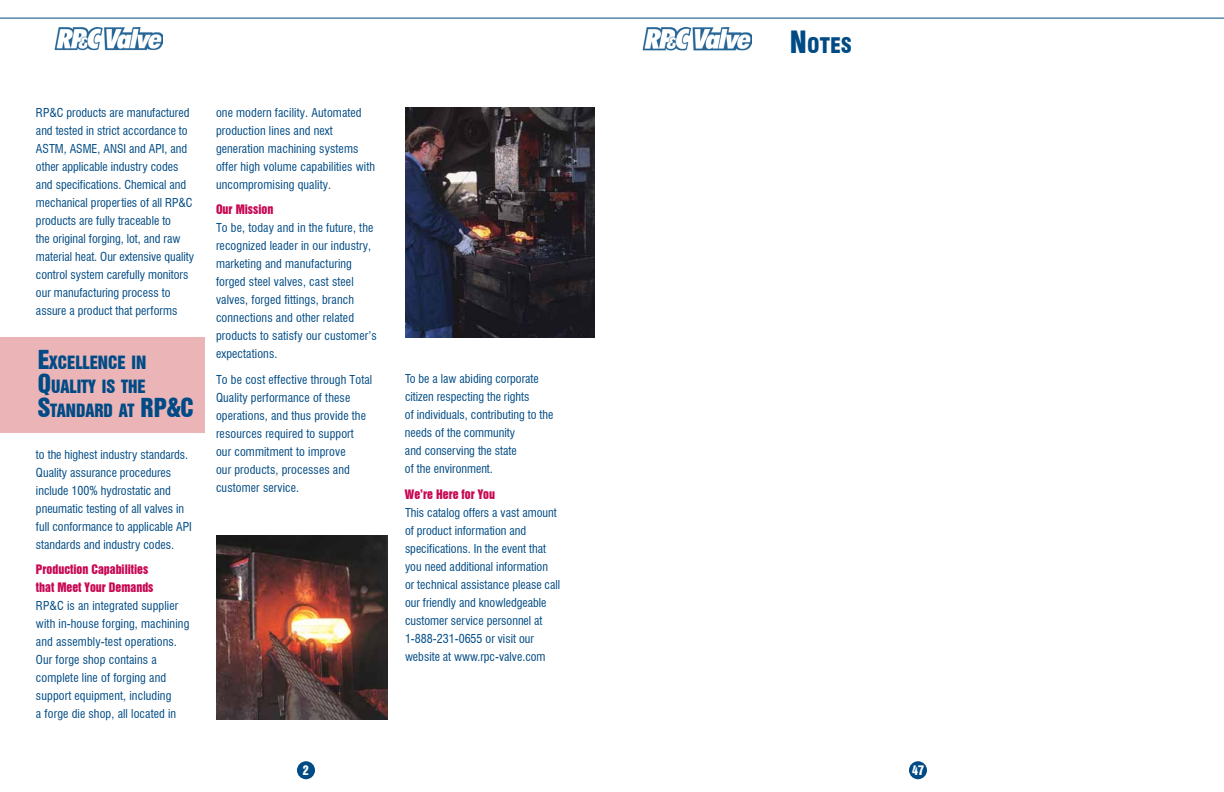
<style>
.page{position:relative;width:1224px;height:792px;background:#fff}
.page>*{position:absolute;margin:0;border:0;box-sizing:border-box;transform-origin:0 0}
.t1{font:900 condensed 21px "Swiss 721 BT";color:#004b85}
.t2{font:16.8px/24px "Swiss 921 BT Regular A";color:#004b85}
.t3{font:condensed 12px/18px "Swiss 721 BT";color:#004b85}
.t4{font:12px/18px "Swiss 921 BT Regular A";color:#c80752}
.t5{font:12px "Swiss 921 BT Regular A";color:#fff}
.s1{font-size:24px}
.s2{font-size:30px}
</style>
<div class="page">
<div style="left:297px;top:761px;width:18px;height:18px;background:#004b85;border-radius:50%"></div>
<hr style="left:0;top:18px;width:612px;height:1px;background:#004b85">
<div style="left:0;top:337px;width:205px;height:96px;background:#ebb5b8"></div>
<img style="left:216px;top:535px;width:172px;height:185px">
<img style="left:405px;top:108px;width:189px;height:229px">
<div style="left:909px;top:761px;width:18px;height:18px;background:#004b85;border-radius:50%"></div>
<hr style="left:612px;top:18px;width:612px;height:1px;background:#004b85">
<img style="left:54px;top:27px;width:109px;height:23px">
<img style="left:643px;top:27px;width:108px;height:23px">
<p class="t3" style="left:36px;top:104px;width:160px">RP&amp;C products are manufactured and tested in strict accordance to<br>ASTM, ASME, ANSI and API, and other applicable industry codes and specifications. Chemical and mechanical properties of all RP&amp;C products are fully traceable to<br>the original forging, lot, and raw material heat. Our extensive quality control system carefully monitors our manufacturing process to assure a product that performs</p>
<h2 class="t2" style="left:38px;top:351px;width:156px"><span class="s1">E</span>XCELLENCE IN<br><span class="s1">Q</span>UALITY IS THE<br><span class="s1">S</span>TANDARD AT <span class="s1">RP&amp;C</span></h2>
<p class="t3" style="left:36px;top:446px;width:156px">to the highest industry standards.<br>Quality assurance procedures include 100% hydrostatic and pneumatic testing of all valves in full conformance to applicable API standards and industry codes.</p>
<p class="t4" style="left:36px;top:560px;width:119px">Production Capabilities that Meet Your Demands</p>
<p class="t3" style="left:36px;top:597px;width:155px">RP&amp;C is an integrated supplier with in-house forging, machining and assembly-test operations.<br>Our forge shop contains a complete line of forging and support equipment, including<br>a forge die shop, all located in</p>
<p class="t3" style="left:216px;top:104px;width:161px">one modern facility. Automated production lines and next generation machining systems offer high volume capabilities with uncompromising quality.</p>
<p class="t4" style="left:216px;top:200px;width:59px">Our Mission</p>
<p class="t3" style="left:216px;top:219px;width:162px">To be, today and in the future, the recognized leader in our industry, marketing and manufacturing forged steel valves, cast steel valves, forged fittings, branch connections and other related products to satisfy our customer’s expectations.</p>
<p class="t3" style="left:216px;top:370px;width:158px">To be cost effective through Total<br>Quality performance of these operations, and thus provide the resources required to support<br>our commitment to improve<br>our products, processes and customer service.</p>
<p class="t3" style="left:405px;top:370px;width:150px">To be a law abiding corporate citizen respecting the rights<br>of individuals, contributing to the needs of the community<br>and conserving the state<br>of the environment.</p>
<p class="t4" style="left:405px;top:485px;width:92px">We’re Here for You</p>
<p class="t3" style="left:405px;top:503px;width:157px">This catalog offers a vast amount of product information and specifications. In the event that you need additional information or technical assistance please call our friendly and knowledgeable customer service personnel at<br>1-888-231-0655 or visit our website at www.rpc-valve.com</p>
<p class="t5" style="left:303px;top:762px;width:7px">2</p>
<h1 class="t1" style="left:790px;top:33px;width:64px"><span class="s2">N</span>OTES</h1>
<p class="t5" style="left:912px;top:762px;width:13px">47</p>
</div>
